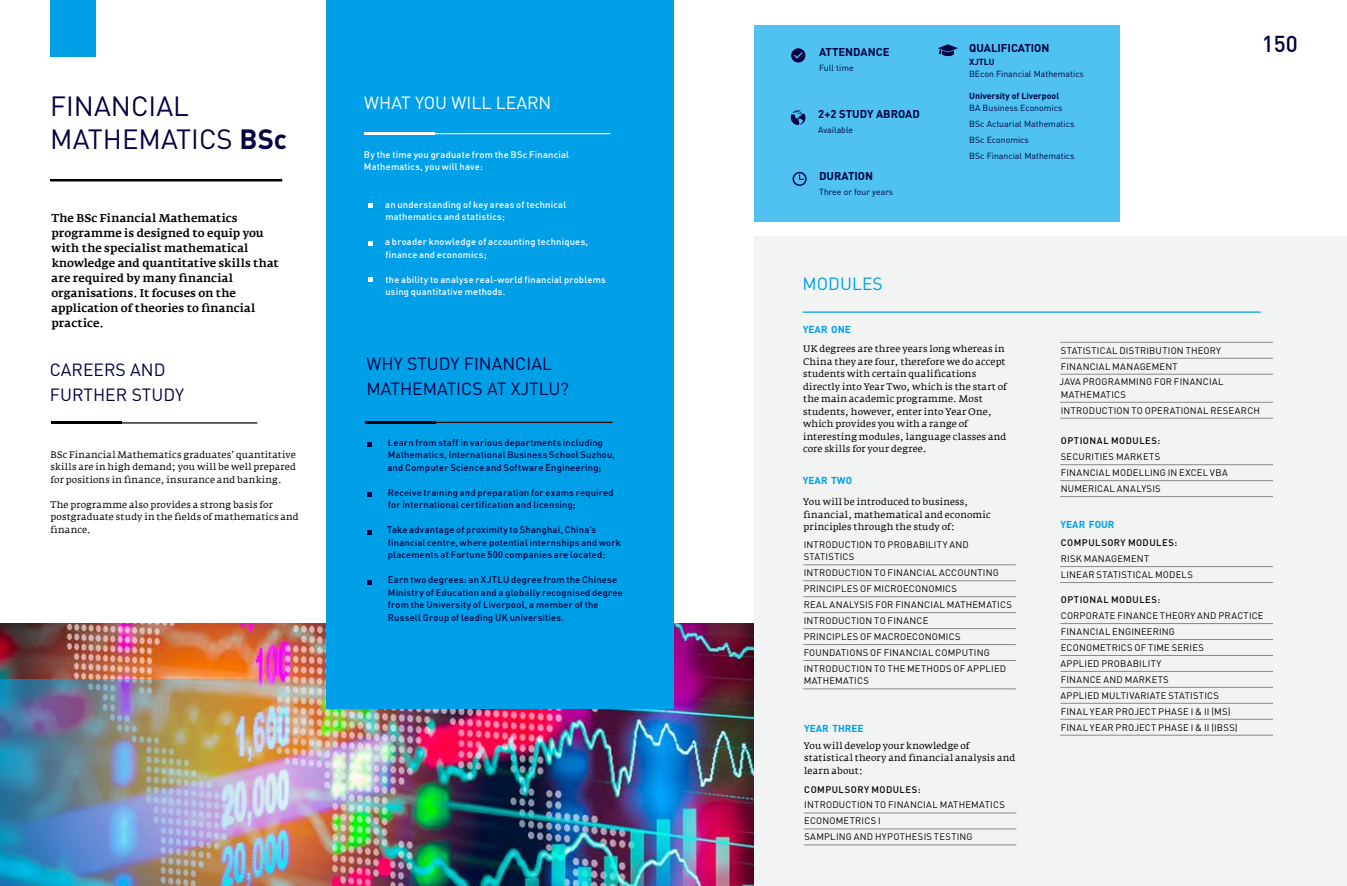
<style>
.page{position:relative;width:1347px;height:886px;background:#fff}
.page>*{position:absolute;margin:0;border:0;box-sizing:border-box;transform-origin:0 0}
.t1{font:27.5px/32.5px "DIN";color:#000042}
.t2{font:500 22.5px "DIN";color:#000042}
.t3{font:17.5px/25px "DIN";color:#000042}
.t4{font:17.5px "DIN";color:#fff}
.t5{font:17.5px "DIN";color:#00a0e9}
.t6{font:500 11.25px/15px "Fedra Serif A";letter-spacing:.015em;color:#000}
.t7{font:700 11.25px "DIN";color:#000042}
.t8{font:700 10px "DIN";color:#00a0e9}
.t9{font:9.38px/16px "DIN";letter-spacing:.025em;color:#000}
.t10{font:9.38px/12.5px "Fedra Serif A";letter-spacing:.015em;color:#000}
.t11{font:500 9.38px/12.5px "DIN";letter-spacing:.02em;color:#000042}
.t12{font:500 9.38px/12.5px "DIN";letter-spacing:.02em;color:#fff}
.t13{font:500 9.38px "DIN";letter-spacing:.05em;color:#000}
.t14{font:8.75px/16px "DIN";color:#000042}
.t15{font:700 8.75px "DIN";color:#000042}
.s1{font-weight:700}
</style>
<div class="page">
<div style="left:754px;top:26px;width:366px;height:196px;background:#4fc2f1"></div>
<img style="left:0;top:624px;width:754px;height:55px">
<div style="left:326px;top:0;width:347px;height:709px;background:#00a0e9"></div>
<div style="left:50px;top:0;width:46px;height:56px;background:#00a0e9"></div>
<hr style="left:50px;top:179px;width:232px;height:2px;background:#000">
<svg style="left:368px;top:203px;width:4px;height:4px"></svg>
<svg style="left:368px;top:242px;width:4px;height:4px"></svg>
<svg style="left:368px;top:277px;width:4px;height:5px"></svg>
<svg style="left:367px;top:442px;width:4px;height:5px"></svg>
<svg style="left:367px;top:492px;width:4px;height:4px"></svg>
<svg style="left:367px;top:580px;width:4px;height:4px"></svg>
<svg style="left:367px;top:530px;width:4px;height:4px"></svg>
<hr style="left:418px;top:422px;width:194px;height:1px;background:#000">
<hr style="left:416px;top:133px;width:194px;height:1px;background:#fff">
<hr style="left:365px;top:421px;width:71px;height:3px;background:#000">
<hr style="left:364px;top:132px;width:70px;height:3px;background:#fff">
<div style="left:754px;top:236px;width:592px;height:650px;background:#f2f3f3"></div>
<hr style="left:802px;top:311px;width:458px;height:2px;background:#00a0e9">
<img style="left:0;top:679px;width:754px;height:207px">
<hr style="left:803px;top:564px;width:212px;height:1px;background:#898989">
<hr style="left:803px;top:580px;width:212px;height:1px;background:#898989">
<hr style="left:803px;top:596px;width:212px;height:1px;background:#898989">
<hr style="left:803px;top:612px;width:212px;height:1px;background:#898989">
<hr style="left:803px;top:628px;width:212px;height:1px;background:#898989">
<hr style="left:803px;top:644px;width:212px;height:1px;background:#898989">
<hr style="left:803px;top:660px;width:212px;height:1px;background:#898989">
<hr style="left:803px;top:688px;width:212px;height:1px;background:#898989">
<hr style="left:1060px;top:566px;width:212px;height:1px;background:#898989">
<hr style="left:1060px;top:582px;width:212px;height:1px;background:#898989">
<hr style="left:803px;top:813px;width:213px;height:1px;background:#898989">
<hr style="left:803px;top:828px;width:213px;height:1px;background:#898989">
<hr style="left:803px;top:844px;width:213px;height:1px;background:#898989">
<hr style="left:1060px;top:623px;width:212px;height:1px;background:#898989">
<hr style="left:1060px;top:639px;width:212px;height:1px;background:#898989">
<hr style="left:1060px;top:655px;width:212px;height:1px;background:#898989">
<hr style="left:1060px;top:671px;width:212px;height:1px;background:#898989">
<hr style="left:1060px;top:687px;width:212px;height:1px;background:#898989">
<hr style="left:1060px;top:703px;width:212px;height:1px;background:#898989">
<hr style="left:1060px;top:719px;width:212px;height:1px;background:#898989">
<hr style="left:1060px;top:735px;width:212px;height:1px;background:#898989">
<hr style="left:1060px;top:464px;width:212px;height:1px;background:#898989">
<hr style="left:1060px;top:480px;width:212px;height:1px;background:#898989">
<hr style="left:1060px;top:496px;width:212px;height:1px;background:#898989">
<hr style="left:107px;top:422px;width:150px;height:1px;background:#000">
<hr style="left:51px;top:421px;width:71px;height:3px;background:#000">
<svg style="left:791px;top:48px;width:14px;height:15px"></svg>
<svg style="left:790px;top:110px;width:15px;height:15px"></svg>
<svg style="left:938px;top:44px;width:20px;height:12px"></svg>
<svg style="left:792px;top:172px;width:14px;height:14px"></svg>
<hr style="left:1060px;top:342px;width:212px;height:1px;background:#898989">
<hr style="left:1060px;top:358px;width:212px;height:1px;background:#898989">
<hr style="left:1060px;top:374px;width:212px;height:1px;background:#898989">
<hr style="left:1060px;top:402px;width:212px;height:1px;background:#898989">
<hr style="left:1060px;top:418px;width:212px;height:1px;background:#898989">
<h1 class="t1" style="left:50px;top:89px;width:238px">FINANCIAL<br>MATHEMATICS <span class="s1">BSc</span></h1>
<h3 class="t4" style="left:364px;top:91px;width:189px">WHAT YOU WILL LEARN</h3>
<p class="t6" style="left:51px;top:210px;width:229px">The BSc Financial Mathematics programme is designed to equip you with the specialist mathematical knowledge and quantitative skills that are required by many financial organisations. It focuses on the application of theories to financial practice.</p>
<h3 class="t3" style="left:50px;top:357px;width:136px">CAREERS AND<br>FURTHER STUDY</h3>
<p class="t10" style="left:50px;top:448px;width:247px;text-align:justify">BSc Financial Mathematics graduates’ quantitative skills are in high demand; you will be well prepared for positions in finance, insurance and banking.</p>
<p class="t10" style="left:50px;top:498px;width:250px">The programme also provides a strong basis for postgraduate study in the fields of mathematics and finance.</p>
<p class="t12" style="left:364px;top:148px;width:207px">By the time you graduate from the BSc Financial<br>Mathematics, you will have:</p>
<p class="t12" style="left:385px;top:198px;width:183px">an understanding of key areas of technical mathematics and statistics;</p>
<p class="t12" style="left:385px;top:235px;width:204px">a broader knowledge of accounting techniques, finance and economics;</p>
<p class="t12" style="left:385px;top:273px;width:222px">the ability to analyse real-world financial problems using quantitative methods.</p>
<h3 class="t3" style="left:366px;top:351px;width:204px">WHY STUDY FINANCIAL<br>MATHEMATICS AT XJTLU?</h3>
<p class="t11" style="left:387px;top:436px;width:229px">Learn from staff in various departments including<br>Mathematics, International Business School Suzhou, and Computer Science and Software Engineering;</p>
<p class="t11" style="left:388px;top:486px;width:227px">Receive training and preparation for exams required for international certification and licensing;</p>
<p class="t11" style="left:387px;top:523px;width:235px">Take advantage of proximity to Shanghai, China’s financial centre, where potential internships and work placements at Fortune 500 companies are located;</p>
<p class="t11" style="left:388px;top:573px;width:236px">Earn two degrees: an XJTLU degree from the Chinese Ministry of Education and a globally recognised degree from the University of Liverpool, a member of the Russell Group of leading UK universities.</p>
<p class="t7" style="left:819px;top:45px;width:72px">ATTENDANCE</p>
<p class="t14" style="left:819px;top:60px;width:36px">Full time</p>
<p class="t7" style="left:818px;top:107px;width:103px">2+2 STUDY ABROAD</p>
<p class="t14" style="left:818px;top:122px;width:36px">Available</p>
<p class="t7" style="left:819px;top:168px;width:55px">DURATION</p>
<p class="t14" style="left:819px;top:184px;width:76px">Three or four years</p>
<h3 class="t5" style="left:802px;top:273px;width:82px">MODULES</h3>
<p class="t7" style="left:969px;top:41px;width:82px">QUALIFICATION</p>
<p class="t15" style="left:969px;top:56px;width:27px">XJTLU</p>
<p class="t14" style="left:969px;top:66px;width:116px">BEcon Financial Mathematics</p>
<p class="t15" style="left:969px;top:90px;width:91px">University of Liverpool</p>
<p class="t14" style="left:969px;top:100px;width:107px">BA Business Economics<br>BSc Actuarial Mathematics<br>BSc Economics<br>BSc Financial Mathematics</p>
<h2 class="t2" style="left:1261px;top:29px;width:37px">150</h2>
<p class="t8" style="left:803px;top:322px;width:50px">YEAR ONE</p>
<p class="t10" style="left:803px;top:343px;width:205px">UK degrees are three years long whereas in China they are four, therefore we do accept students with certain qualifications directly into Year Two, which is the start of the main academic programme. Most students, however, enter into Year One, which provides you with a range of interesting modules, language classes and core skills for your degree.</p>
<p class="t8" style="left:803px;top:474px;width:51px">YEAR TWO</p>
<p class="t10" style="left:803px;top:495px;width:189px">You will be introduced to business, financial, mathematical and economic principles through the study of:</p>
<p class="t9" style="left:803px;top:538px;width:167px;line-height:12.5px">INTRODUCTION TO PROBABILITY AND<br>STATISTICS</p>
<p class="t9" style="left:803px;top:564px;width:210px">INTRODUCTION TO FINANCIAL ACCOUNTING PRINCIPLES OF MICROECONOMICS<br>REAL ANALYSIS FOR FINANCIAL MATHEMATICS INTRODUCTION TO FINANCE<br>PRINCIPLES OF MACROECONOMICS FOUNDATIONS OF FINANCIAL COMPUTING INTRODUCTION TO THE METHODS OF APPLIED</p>
<p class="t9" style="left:803px;top:673px;width:67px">MATHEMATICS</p>
<p class="t8" style="left:804px;top:721px;width:61px">YEAR THREE</p>
<p class="t10" style="left:803px;top:739px;width:213px">You will develop your knowledge of statistical theory and financial analysis and learn about:</p>
<p class="t13" style="left:804px;top:783px;width:118px">COMPULSORY MODULES:</p>
<p class="t9" style="left:804px;top:796px;width:202px">INTRODUCTION TO FINANCIAL MATHEMATICS<br>ECONOMETRICS I<br>SAMPLING AND HYPOTHESIS TESTING</p>
<p class="t9" style="left:1059px;top:342px;width:165px">STATISTICAL DISTRIBUTION THEORY<br>FINANCIAL MANAGEMENT<br>JAVA PROGRAMMING FOR FINANCIAL</p>
<p class="t9" style="left:1060px;top:386px;width:201px">MATHEMATICS<br>INTRODUCTION TO OPERATIONAL RESEARCH</p>
<p class="t13" style="left:1060px;top:435px;width:101px">OPTIONAL MODULES:</p>
<p class="t9" style="left:1060px;top:448px;width:168px">SECURITIES MARKETS<br>FINANCIAL MODELLING IN EXCEL VBA<br>NUMERICAL ANALYSIS</p>
<p class="t8" style="left:1060px;top:518px;width:55px">YEAR FOUR</p>
<p class="t13" style="left:1060px;top:537px;width:118px">COMPULSORY MODULES:</p>
<p class="t9" style="left:1060px;top:550px;width:134px">RISK MANAGEMENT<br>LINEAR STATISTICAL MODELS</p>
<p class="t13" style="left:1060px;top:594px;width:101px">OPTIONAL MODULES:</p>
<p class="t9" style="left:1060px;top:607px;width:205px">CORPORATE FINANCE THEORY AND PRACTICE<br>FINANCIAL ENGINEERING<br>ECONOMETRICS OF TIME SERIES<br>APPLIED PROBABILITY<br>FINANCE AND MARKETS<br>APPLIED MULTIVARIATE STATISTICS<br>FINAL YEAR PROJECT PHASE I &amp; II (MS)<br>FINAL YEAR PROJECT PHASE I &amp; II (IBSS)</p>
</div>
